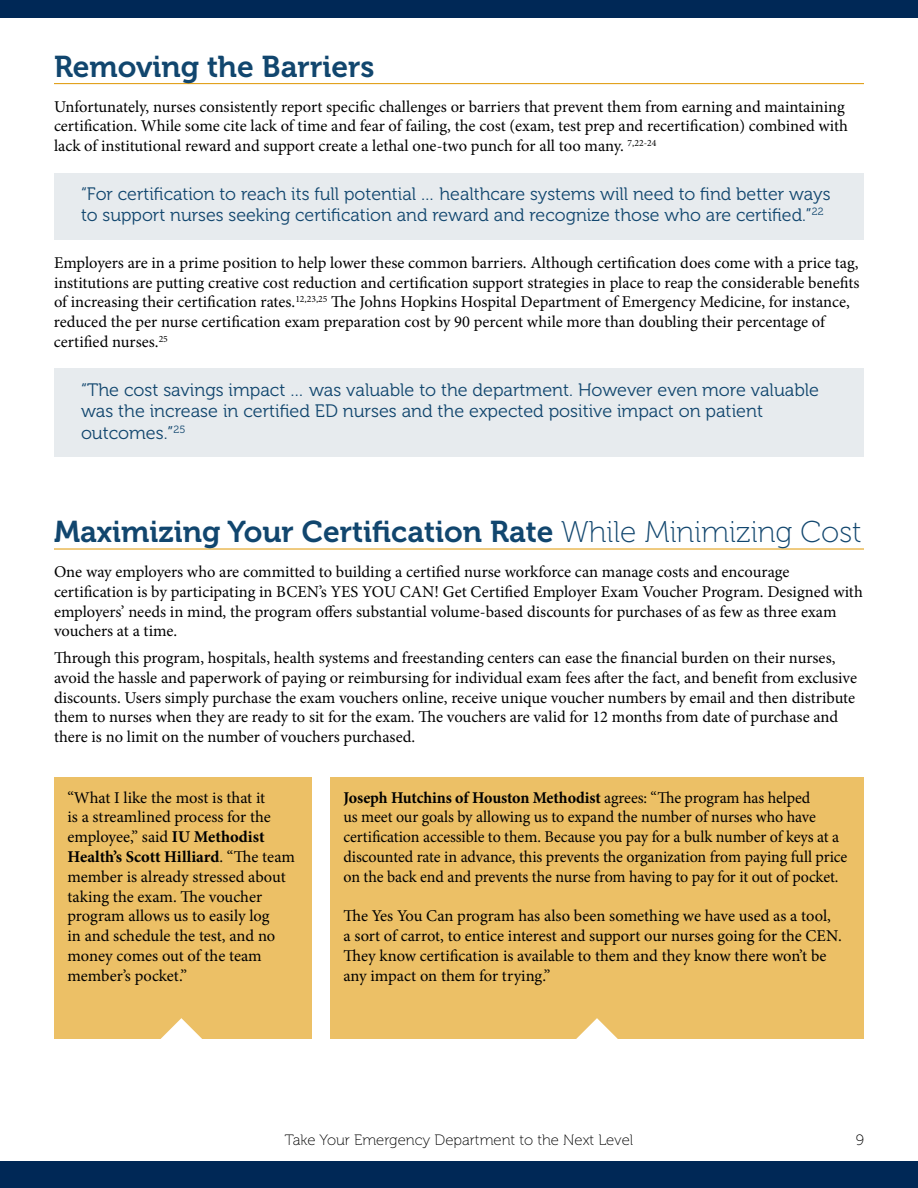
<style>
.page{position:relative;width:918px;height:1188px;background:#fff}
.page>*{position:absolute;margin:0;border:0;box-sizing:border-box;transform-origin:0 0}
.t1{font:30px "Museo 700";color:#11466e}
.t2{font:18px/21.6px "Museo 300";color:#11466e}
.t3{font:16.5px/19.8px "Minion Pro";letter-spacing:-.005em;color:#000}
.t4{font:15px "Museo 100";color:#000}
.s1{font-family:"Museo 100"}
.s2{font-weight:700}
</style>
<div class="page">
<div style="left:0;top:1161px;width:918px;height:27px;background:#002856"></div>
<div style="left:0;top:0;width:918px;height:17px;background:#002856"></div>
<hr style="left:54px;top:83px;width:810px;height:1px;background:#df9600">
<div style="left:54px;top:173px;width:810px;height:66px;background:#e7ebee"></div>
<div style="left:54px;top:369px;width:810px;height:88px;background:#e7ebee"></div>
<hr style="left:54px;top:549px;width:810px;height:1px;background:#df9600">
<div style="left:54px;top:777px;width:258px;height:222px;background:#ecc066"></div>
<div style="left:54px;top:995px;width:258px;height:43px;background:#ecc066"></div>
<div style="left:330px;top:777px;width:534px;height:123px;background:#ecc066"></div>
<div style="left:330px;top:896px;width:534px;height:103px;background:#ecc066"></div>
<div style="left:330px;top:995px;width:534px;height:43px;background:#ecc066"></div>
<svg style="left:137px;top:1018px;width:88px;height:21px"></svg>
<svg style="left:553px;top:1018px;width:88px;height:21px"></svg>
<h1 class="t1" style="left:54px;top:49px;width:322px">Removing the Barriers</h1>
<p class="t3" style="left:54px;top:97px;width:796px">Unfortunately, nurses consistently report specific challenges or barriers that prevent them from earning and maintaining certification. While some cite lack of time and fear of failing, the cost (exam, test prep and recertification) combined with lack of institutional reward and support create a lethal one-two punch for all too many. <sup>7,22-24</sup></p>
<p class="t2" style="left:81px;top:183px;width:751px">“For certification to reach its full potential … healthcare systems will need to find better ways to support nurses seeking certification and reward and recognize those who are certified.”<sup>22</sup></p>
<p class="t3" style="left:54px;top:253px;width:807px">Employers are in a prime position to help lower these common barriers. Although certification does come with a price tag, institutions are putting creative cost reduction and certification support strategies in place to reap the considerable benefits of increasing their certification rates.<sup>12,23,25</sup> The Johns Hopkins Hospital Department of Emergency Medicine, for instance, reduced the per nurse certification exam preparation cost by 90 percent while more than doubling their percentage of certified nurses.<sup>25</sup></p>
<p class="t2" style="left:81px;top:379px;width:740px">“The cost savings impact … was valuable to the department. However even more valuable was the increase in certified ED nurses and the expected positive impact on patient outcomes.”<sup>25</sup></p>
<h1 class="t1" style="left:54px;top:515px;width:809px">Maximizing Your Certification Rate <span class="s1">While Minimizing Cost</span></h1>
<p class="t3" style="left:54px;top:562px;width:810px">One way employers who are committed to building a certified nurse workforce can manage costs and encourage certification is by participating in BCEN’s YES YOU CAN! Get Certified Employer Exam Voucher Program. Designed with employers’ needs in mind, the program offers substantial volume-based discounts for purchases of as few as three exam vouchers at a time.</p>
<p class="t3" style="left:54px;top:648px;width:805px">Through this program, hospitals, health systems and freestanding centers can ease the financial burden on their nurses, avoid the hassle and paperwork of paying or reimbursing for individual exam fees after the fact, and benefit from exclusive discounts. Users simply purchase the exam vouchers online, receive unique voucher numbers by email and then distribute them to nurses when they are ready to sit for the exam. The vouchers are valid for 12 months from date of purchase and there is no limit on the number of vouchers purchased.</p>
<p class="t3" style="left:68px;top:787px;width:229px">“What I like the most is that it<br>is a streamlined process for the employee,” said <span class="s2">IU Methodist<br>Health’s Scott Hilliard</span>. “The team member is already stressed about taking the exam. The voucher program allows us to easily log<br>in and schedule the test, and no money comes out of the team member’s pocket.”</p>
<p class="t3" style="left:344px;top:787px;width:505px"><span class="s2">Joseph Hutchins of Houston Methodist</span> agrees: “The program has helped<br>us meet our goals by allowing us to expand the number of nurses who have certification accessible to them. Because you pay for a bulk number of keys at a discounted rate in advance, this prevents the organization from paying full price on the back end and prevents the nurse from having to pay for it out of pocket.</p>
<p class="t3" style="left:344px;top:906px;width:500px">The Yes You Can program has also been something we have used as a tool, a sort of carrot, to entice interest and support our nurses going for the CEN.<br>They know certification is available to them and they know there won’t be any impact on them for trying.”</p>
<p class="t4" style="left:285px;top:1132px;width:350px">Take Your Emergency Department to the Next Level</p>
<p class="t4" style="left:856px;top:1132px;width:10px">9</p>
</div>
